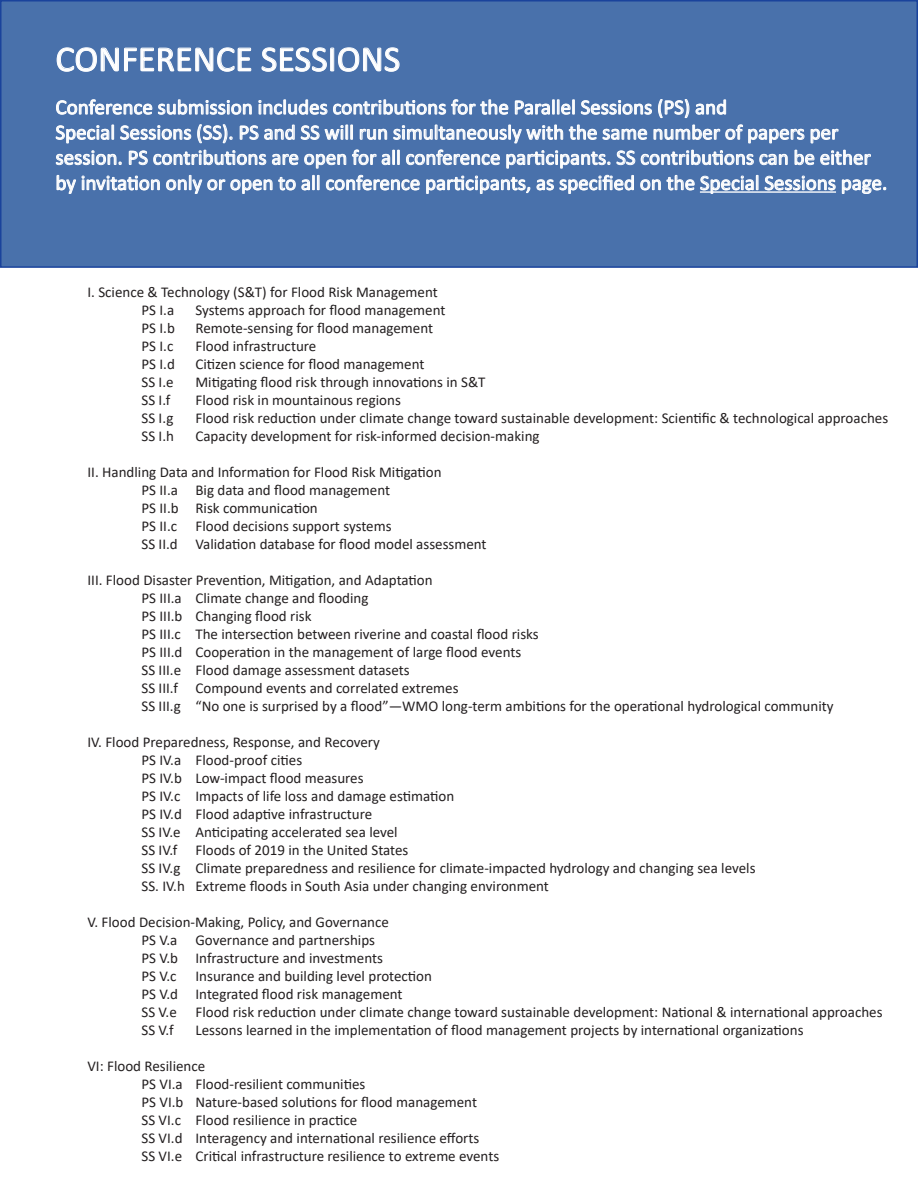
<style>
.page{position:relative;width:918px;height:1188px;background:#fff}
.page>*{position:absolute;margin:0;border:0;box-sizing:border-box;transform-origin:0 0}
.t1{font:36px "Calibri";color:#fff}
.t2{font:21px/25.2px "Calibri";color:#fff}
.t3{font:15px/18px "Calibri";color:#231f20}
</style>
<div class="page">
<div style="left:1px;top:1px;width:916px;height:266px;background:#4971ab"></div>
<svg style="left:56px;top:47px;width:196px;height:25px"></svg>
<svg style="left:261px;top:47px;width:139px;height:25px"></svg>
<svg style="left:56px;top:99px;width:196px;height:16px"></svg>
<svg style="left:258px;top:99px;width:251px;height:16px"></svg>
<svg style="left:515px;top:99px;width:60px;height:16px"></svg>
<svg style="left:581px;top:100px;width:71px;height:15px"></svg>
<svg style="left:658px;top:99px;width:68px;height:19px"></svg>
<svg style="left:55px;top:124px;width:816px;height:45px"></svg>
<svg style="left:56px;top:175px;width:104px;height:19px"></svg>
<svg style="left:166px;top:175px;width:154px;height:19px"></svg>
<svg style="left:326px;top:175px;width:94px;height:16px"></svg>
<svg style="left:426px;top:175px;width:208px;height:19px"></svg>
<svg style="left:640px;top:175px;width:196px;height:19px"></svg>
<svg style="left:842px;top:179px;width:45px;height:15px"></svg>
<div style="left:0;top:0;width:918px;height:268px;border:2px solid #1a439c"></div>
<p class="t1" style="left:56px;top:34px;width:346px">CONFERENCE SESSIONS</p>
<p class="t2" style="left:56px;top:94px;width:673px">Conference submission includes contributions for the Parallel Sessions (PS) and</p>
<p class="t2" style="left:55px;top:119px;width:833px">Special Sessions (SS). PS and SS will run simultaneously with the same number of papers per session. PS contributions are open for all conference participants. SS contributions can be either by invitation only or open to all conference participants, as specified on the Special Sessions page.</p>
<p class="t3" style="left:87px;top:282px;width:352px">I. Science &amp; Technology (S&amp;T) for Flood Risk Management</p>
<p class="t3" style="left:141px;top:300px;width:34px">PS I.a</p>
<p class="t3" style="left:195px;top:300px;width:251px">Systems approach for flood management</p>
<p class="t3" style="left:141px;top:318px;width:35px">PS I.b</p>
<p class="t3" style="left:195px;top:318px;width:239px">Remote-sensing for flood management</p>
<p class="t3" style="left:141px;top:336px;width:33px">PS I.c</p>
<p class="t3" style="left:195px;top:336px;width:122px">Flood infrastructure</p>
<p class="t3" style="left:141px;top:354px;width:35px">PS I.d</p>
<p class="t3" style="left:195px;top:354px;width:230px">Citizen science for flood management</p>
<p class="t3" style="left:141px;top:372px;width:34px">SS I.e</p>
<p class="t3" style="left:195px;top:372px;width:292px">Mitigating flood risk through innovations in S&amp;T</p>
<p class="t3" style="left:141px;top:390px;width:31px">SS I.f</p>
<p class="t3" style="left:195px;top:390px;width:207px">Flood risk in mountainous regions</p>
<p class="t3" style="left:141px;top:408px;width:33px">SS I.g</p>
<p class="t3" style="left:195px;top:408px;width:694px">Flood risk reduction under climate change toward sustainable development: Scientific &amp; technological approaches</p>
<p class="t3" style="left:141px;top:426px;width:34px">SS I.h</p>
<p class="t3" style="left:195px;top:426px;width:346px">Capacity development for risk-informed decision-making</p>
<p class="t3" style="left:87px;top:462px;width:356px">II. Handling Data and Information for Flood Risk Mitigation</p>
<p class="t3" style="left:141px;top:480px;width:250px">PS II.a Big data and flood management</p>
<p class="t3" style="left:141px;top:498px;width:178px">PS II.b Risk communication</p>
<p class="t3" style="left:141px;top:516px;width:252px">PS II.c Flood decisions support systems</p>
<p class="t3" style="left:141px;top:534px;width:347px">SS II.d Validation database for flood model assessment</p>
<p class="t3" style="left:87px;top:570px;width:347px">III. Flood Disaster Prevention, Mitigation, and Adaptation</p>
<p class="t3" style="left:141px;top:588px;width:229px">PS III.a Climate change and flooding</p>
<p class="t3" style="left:141px;top:606px;width:172px">PS III.b Changing flood risk</p>
<p class="t3" style="left:141px;top:624px;width:399px">PS III.c The intersection between riverine and coastal flood risks</p>
<p class="t3" style="left:141px;top:642px;width:381px">PS III.d Cooperation in the management of large flood events</p>
<p class="t3" style="left:141px;top:660px;width:270px">SS III.e Flood damage assessment datasets</p>
<p class="t3" style="left:141px;top:678px;width:319px">SS III.f Compound events and correlated extremes</p>
<p class="t3" style="left:141px;top:696px;width:694px">SS III.g “No one is surprised by a flood”—WMO long-term ambitions for the operational hydrological community</p>
<p class="t3" style="left:87px;top:732px;width:294px">IV. Flood Preparedness, Response, and Recovery</p>
<p class="t3" style="left:141px;top:750px;width:162px">PS IV.a Flood-proof cities</p>
<p class="t3" style="left:141px;top:768px;width:224px">PS IV.b Low-impact flood measures</p>
<p class="t3" style="left:141px;top:786px;width:314px">PS IV.c Impacts of life loss and damage estimation</p>
<p class="t3" style="left:141px;top:804px;width:232px">PS IV.d Flood adaptive infrastructure</p>
<p class="t3" style="left:141px;top:822px;width:258px">SS IV.e Anticipating accelerated sea level</p>
<p class="t3" style="left:141px;top:840px;width:268px">SS IV.f Floods of 2019 in the United States</p>
<p class="t3" style="left:141px;top:858px;width:616px">SS IV.g Climate preparedness and resilience for climate-impacted hydrology and changing sea levels</p>
<p class="t3" style="left:141px;top:876px;width:409px">SS. IV.h Extreme floods in South Asia under changing environment</p>
<p class="t3" style="left:87px;top:912px;width:303px">V. Flood Decision-Making, Policy, and Governance</p>
<p class="t3" style="left:141px;top:930px;width:235px">PS V.a Governance and partnerships</p>
<p class="t3" style="left:141px;top:948px;width:243px">PS V.b Infrastructure and investments</p>
<p class="t3" style="left:141px;top:966px;width:37px">PS V.c</p>
<p class="t3" style="left:195px;top:966px;width:238px">Insurance and building level protection</p>
<p class="t3" style="left:141px;top:984px;width:263px">PS V.d Integrated flood risk management</p>
<p class="t3" style="left:141px;top:1002px;width:743px">SS V.e Flood risk reduction under climate change toward sustainable development: National &amp; international approaches</p>
<p class="t3" style="left:141px;top:1020px;width:34px">SS V.f</p>
<p class="t3" style="left:195px;top:1020px;width:610px">Lessons learned in the implementation of flood management projects by international organizations</p>
<p class="t3" style="left:87px;top:1056px;width:119px">VI: Flood Resilience</p>
<p class="t3" style="left:141px;top:1074px;width:225px">PS VI.a Flood-resilient communities</p>
<p class="t3" style="left:141px;top:1092px;width:337px">PS VI.b Nature-based solutions for flood management</p>
<p class="t3" style="left:141px;top:1110px;width:217px">SS VI.c Flood resilience in practice</p>
<p class="t3" style="left:141px;top:1128px;width:359px">SS VI.d Interagency and international resilience efforts<br>SS VI.e Critical infrastructure resilience to extreme events</p>
</div>
